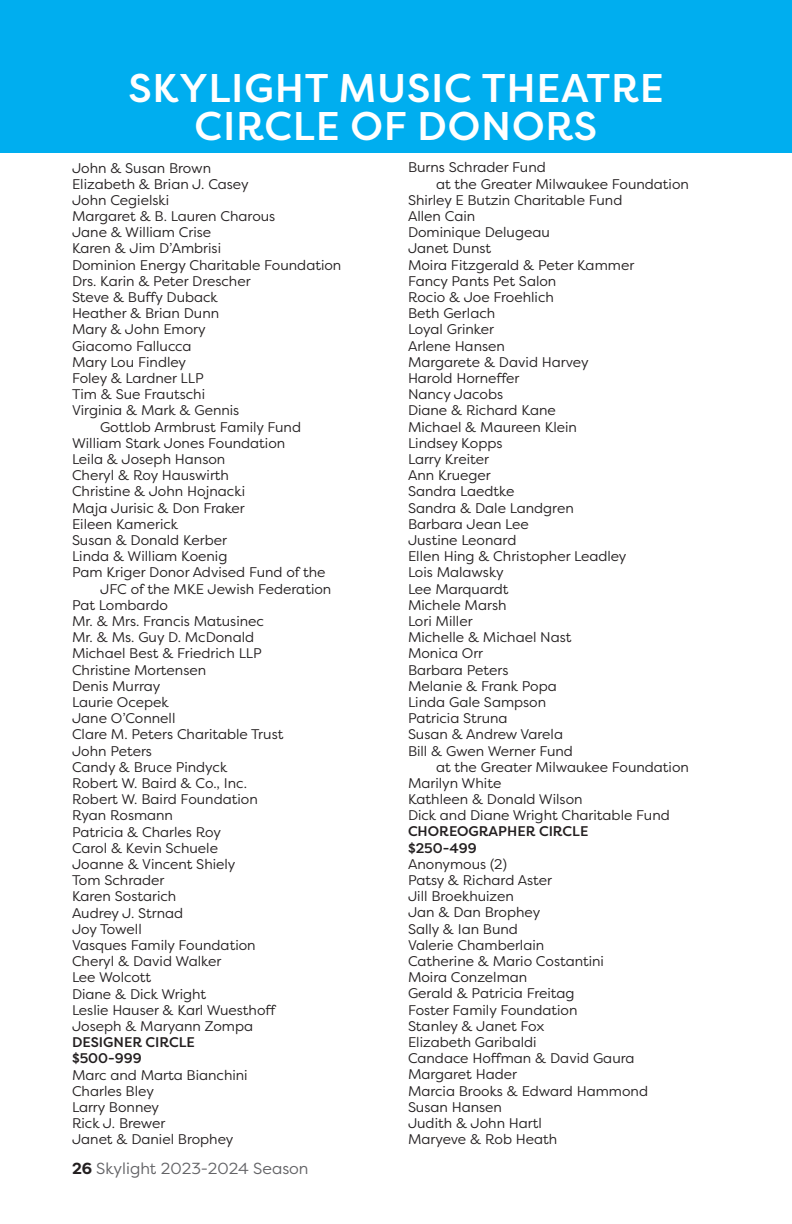
<style>
.page{position:relative;width:792px;height:1224px;background:#fff}
.page>*{position:absolute;margin:0;border:0;box-sizing:border-box;transform-origin:0 0}
.t1{font:500 40px/38px "Filson Pro";letter-spacing:.02em;color:#fff;text-align:center}
.t2{font:16px "Filson Pro";color:#636366}
.t3{font:14px/16.2px "Filson Pro";color:#231f20}
.t4{font:500 14px/16.2px "Filson Pro";color:#231f20}
.s1{font-weight:700;color:#231f20}
</style>
<div class="page">
<div style="left:0;top:0;width:792px;height:153px;background:#00aeef"></div>
<h1 class="t1" style="left:128px;top:68px;width:537px">SKYLIGHT MUSIC THEATRE<br>CIRCLE OF DONORS</h1>
<p class="t3" style="left:72px;top:159px;width:141px">John &amp; Susan Brown</p>
<p class="t3" style="left:72px;top:175px;width:178px">Elizabeth &amp; Brian J. Casey</p>
<p class="t3" style="left:72px;top:192px;width:99px">John Cegielski</p>
<p class="t3" style="left:72px;top:208px;width:205px">Margaret &amp; B. Lauren Charous</p>
<p class="t3" style="left:72px;top:224px;width:141px">Jane &amp; William Crise</p>
<p class="t3" style="left:72px;top:240px;width:151px">Karen &amp; Jim D’Ambrisi</p>
<p class="t3" style="left:72px;top:256px;width:271px">Dominion Energy Charitable Foundation</p>
<p class="t3" style="left:72px;top:273px;width:180px">Drs. Karin &amp; Peter Drescher</p>
<p class="t3" style="left:72px;top:289px;width:147px">Steve &amp; Buffy Duback</p>
<p class="t3" style="left:72px;top:305px;width:149px">Heather &amp; Brian Dunn</p>
<p class="t3" style="left:72px;top:321px;width:135px">Mary &amp; John Emory</p>
<p class="t3" style="left:72px;top:337px;width:121px">Giacomo Fallucca</p>
<p class="t3" style="left:72px;top:354px;width:116px">Mary Lou Findley</p>
<p class="t3" style="left:72px;top:370px;width:133px">Foley &amp; Lardner LLP</p>
<p class="t3" style="left:72px;top:386px;width:135px">Tim &amp; Sue Frautschi</p>
<p class="t3" style="left:72px;top:402px;width:169px">Virginia &amp; Mark &amp; Gennis</p>
<p class="t3" style="left:100px;top:418px;width:203px">Gottlob Armbrust Family Fund</p>
<p class="t3" style="left:72px;top:434px;width:215px">William Stark Jones Foundation</p>
<p class="t3" style="left:72px;top:451px;width:155px">Leila &amp; Joseph Hanson</p>
<p class="t3" style="left:72px;top:467px;width:159px">Cheryl &amp; Roy Hauswirth</p>
<p class="t3" style="left:72px;top:483px;width:175px">Christine &amp; John Hojnacki</p>
<p class="t3" style="left:72px;top:499px;width:174px">Maja Jurisic &amp; Don Fraker</p>
<p class="t3" style="left:72px;top:515px;width:108px">Eileen Kamerick</p>
<p class="t3" style="left:72px;top:532px;width:157px">Susan &amp; Donald Kerber</p>
<p class="t3" style="left:72px;top:548px;width:157px">Linda &amp; William Koenig</p>
<p class="t3" style="left:72px;top:564px;width:255px">Pam Kriger Donor Advised Fund of the</p>
<p class="t3" style="left:100px;top:580px;width:233px">JFC of the MKE Jewish Federation</p>
<p class="t3" style="left:72px;top:596px;width:97px">Pat Lombardo</p>
<p class="t3" style="left:72px;top:613px;width:193px">Mr. &amp; Mrs. Francis Matusinec</p>
<p class="t3" style="left:72px;top:629px;width:184px">Mr. &amp; Ms. Guy D. McDonald</p>
<p class="t3" style="left:72px;top:645px;width:191px">Michael Best &amp; Friedrich LLP</p>
<p class="t3" style="left:72px;top:661px;width:136px">Christine Mortensen</p>
<p class="t3" style="left:72px;top:677px;width:90px">Denis Murray</p>
<p class="t3" style="left:72px;top:694px;width:98px">Laurie Ocepek</p>
<p class="t3" style="left:72px;top:710px;width:105px">Jane O’Connell</p>
<p class="t3" style="left:72px;top:726px;width:213px">Clare M. Peters Charitable Trust</p>
<p class="t3" style="left:72px;top:742px;width:82px">John Peters</p>
<p class="t3" style="left:72px;top:758px;width:157px">Candy &amp; Bruce Pindyck</p>
<p class="t3" style="left:72px;top:775px;width:176px">Robert W. Baird &amp; Co., Inc.</p>
<p class="t3" style="left:72px;top:791px;width:187px">Robert W. Baird Foundation</p>
<p class="t3" style="left:72px;top:807px;width:103px">Ryan Rosmann</p>
<p class="t3" style="left:72px;top:823px;width:151px">Patricia &amp; Charles Roy</p>
<p class="t3" style="left:72px;top:839px;width:148px">Carol &amp; Kevin Schuele</p>
<p class="t3" style="left:72px;top:856px;width:165px">Joanne &amp; Vincent Shiely</p>
<p class="t3" style="left:72px;top:872px;width:94px">Tom Schrader</p>
<p class="t3" style="left:72px;top:888px;width:106px">Karen Sostarich</p>
<p class="t3" style="left:72px;top:904px;width:113px">Audrey J. Strnad</p>
<p class="t3" style="left:72px;top:920px;width:71px">Joy Towell</p>
<p class="t3" style="left:72px;top:937px;width:185px">Vasques Family Foundation</p>
<p class="t3" style="left:72px;top:953px;width:151px">Cheryl &amp; David Walker</p>
<p class="t3" style="left:72px;top:969px;width:81px">Lee Wolcott</p>
<p class="t3" style="left:72px;top:985px;width:136px">Diane &amp; Dick Wright</p>
<p class="t3" style="left:72px;top:1001px;width:206px">Leslie Hauser &amp; Karl Wuesthoff</p>
<p class="t3" style="left:72px;top:1018px;width:183px">Joseph &amp; Maryann Zompa</p>
<p class="t4" style="left:72px;top:1034px;width:124px">DESIGNER CIRCLE $500-999</p>
<p class="t3" style="left:72px;top:1066px;width:177px">Marc and Marta Bianchini<br>Charles Bley<br>Larry Bonney<br>Rick J. Brewer<br>Janet &amp; Daniel Brophey</p>
<p class="t3" style="left:408px;top:159px;width:139px">Burns Schrader Fund</p>
<p class="t3" style="left:436px;top:175px;width:255px">at the Greater Milwaukee Foundation</p>
<p class="t3" style="left:408px;top:191px;width:216px">Shirley E Butzin Charitable Fund</p>
<p class="t3" style="left:408px;top:208px;width:69px">Allen Cain</p>
<p class="t3" style="left:408px;top:224px;width:143px">Dominique Delugeau</p>
<p class="t3" style="left:408px;top:240px;width:85px">Janet Dunst</p>
<p class="t3" style="left:408px;top:256px;width:228px">Moira Fitzgerald &amp; Peter Kammer</p>
<p class="t3" style="left:408px;top:272px;width:150px">Fancy Pants Pet Salon</p>
<p class="t3" style="left:408px;top:289px;width:147px">Rocio &amp; Joe Froehlich</p>
<p class="t3" style="left:408px;top:305px;width:89px">Beth Gerlach</p>
<p class="t3" style="left:408px;top:321px;width:88px">Loyal Grinker</p>
<p class="t3" style="left:408px;top:337px;width:98px">Arlene Hansen</p>
<p class="t3" style="left:408px;top:353px;width:182px">Margarete &amp; David Harvey</p>
<p class="t3" style="left:408px;top:370px;width:113px">Harold Horneffer</p>
<p class="t3" style="left:408px;top:386px;width:97px">Nancy Jacobs</p>
<p class="t3" style="left:408px;top:402px;width:149px">Diane &amp; Richard Kane</p>
<p class="t3" style="left:408px;top:418px;width:171px">Michael &amp; Maureen Klein</p>
<p class="t3" style="left:408px;top:434px;width:96px">Lindsey Kopps</p>
<p class="t3" style="left:408px;top:451px;width:83px">Larry Kreiter</p>
<p class="t3" style="left:408px;top:467px;width:84px">Ann Krueger</p>
<p class="t3" style="left:408px;top:483px;width:108px">Sandra Laedtke</p>
<p class="t3" style="left:408px;top:499px;width:167px">Sandra &amp; Dale Landgren</p>
<p class="t3" style="left:408px;top:515px;width:122px">Barbara Jean Lee</p>
<p class="t3" style="left:408px;top:532px;width:110px">Justine Leonard</p>
<p class="t3" style="left:408px;top:548px;width:220px">Ellen Hing &amp; Christopher Leadley</p>
<p class="t3" style="left:408px;top:564px;width:97px">Lois Malawsky</p>
<p class="t3" style="left:408px;top:580px;width:102px">Lee Marquardt</p>
<p class="t3" style="left:408px;top:596px;width:100px">Michele Marsh</p>
<p class="t3" style="left:408px;top:613px;width:66px">Lori Miller</p>
<p class="t3" style="left:408px;top:629px;width:165px">Michelle &amp; Michael Nast</p>
<p class="t3" style="left:408px;top:645px;width:77px">Monica Orr</p>
<p class="t3" style="left:408px;top:661px;width:102px">Barbara Peters</p>
<p class="t3" style="left:408px;top:677px;width:150px">Melanie &amp; Frank Popa</p>
<p class="t3" style="left:408px;top:694px;width:140px">Linda Gale Sampson</p>
<p class="t3" style="left:408px;top:710px;width:101px">Patricia Struna</p>
<p class="t3" style="left:408px;top:726px;width:157px">Susan &amp; Andrew Varela</p>
<p class="t3" style="left:408px;top:742px;width:166px">Bill &amp; Gwen Werner Fund</p>
<p class="t3" style="left:436px;top:758px;width:255px">at the Greater Milwaukee Foundation</p>
<p class="t3" style="left:408px;top:775px;width:95px">Marilyn White</p>
<p class="t3" style="left:408px;top:791px;width:176px">Kathleen &amp; Donald Wilson</p>
<p class="t3" style="left:408px;top:807px;width:263px">Dick and Diane Wright Charitable Fund</p>
<p class="t4" style="left:408px;top:823px;width:182px">CHOREOGRAPHER CIRCLE $250-499</p>
<p class="t3" style="left:408px;top:856px;width:242px">Anonymous (2)<br>Patsy &amp; Richard Aster<br>Jill Broekhuizen<br>Jan &amp; Dan Brophey<br>Sally &amp; Ian Bund<br>Valerie Chamberlain<br>Catherine &amp; Mario Costantini<br>Moira Conzelman<br>Gerald &amp; Patricia Freitag<br>Foster Family Foundation<br>Stanley &amp; Janet Fox<br>Elizabeth Garibaldi<br>Candace Hoffman &amp; David Gaura<br>Margaret Hader<br>Marcia Brooks &amp; Edward Hammond<br>Susan Hansen<br>Judith &amp; John Hartl<br>Maryeve &amp; Rob Heath</p>
<p class="t2" style="left:72px;top:1158px;width:238px"><span class="s1">26</span> Skylight 2023-2024 Season</p>
</div>
